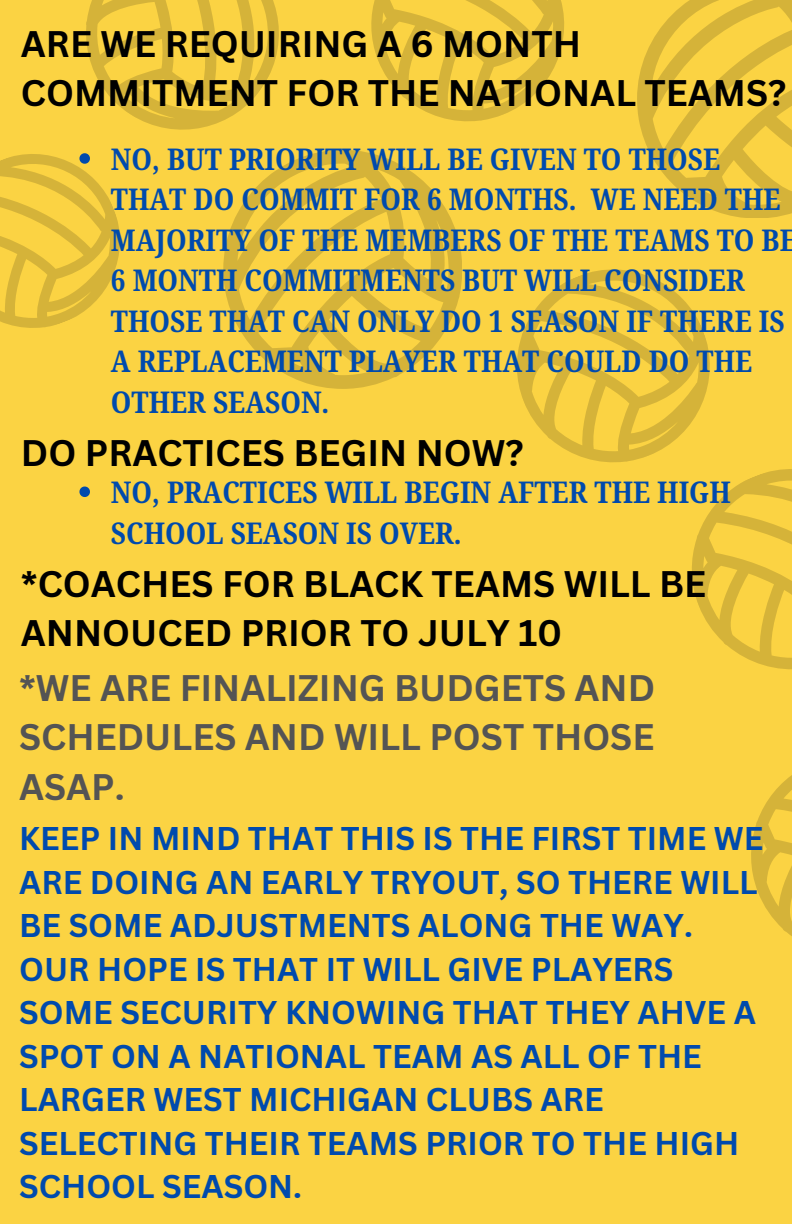
<style>
.page{position:relative;width:792px;height:1224px;background:#fbd343}
.page>*{position:absolute;margin:0;border:0;box-sizing:border-box;transform-origin:0 0}
.t1{font:700 36px/49.6px "Canva Sans";color:#000}
.t2{font:700 36px/49.6px "Canva Sans";color:#545454;text-align:justify}
.t3{font:700 32px/43.6px "Canva Sans";color:#004aad}
.t4{font:700 30px/40.4px "Noto Serif Ethiopic Condensed";color:#004aad}
</style>
<div class="page">
<svg style="left:86px;top:0;width:193px;height:130px"></svg>
<svg style="left:371px;top:0;width:193px;height:122px"></svg>
<svg style="left:637px;top:0;width:155px;height:218px"></svg>
<svg style="left:223px;top:150px;width:239px;height:238px"></svg>
<svg style="left:517px;top:269px;width:193px;height:194px"></svg>
<svg style="left:662px;top:439px;width:130px;height:231px"></svg>
<svg style="left:751px;top:775px;width:41px;height:161px"></svg>
<svg style="left:0;top:128px;width:146px;height:200px"></svg>
<svg style="left:79px;top:487px;width:11px;height:10px"></svg>
<p class="t1" style="left:21px;top:18px;width:767px">ARE WE REQUIRING A 6 MONTH<br>COMMITMENT FOR THE NATIONAL TEAMS?</p>
<p class="t4" style="left:111px;top:138px;width:687px">NO, BUT PRIORITY WILL BE GIVEN TO THOSE THAT DO COMMIT FOR 6 MONTHS. WE NEED THE MAJORITY OF THE MEMBERS OF THE TEAMS TO BE 6 MONTH COMMITMENTS BUT WILL CONSIDER THOSE THAT CAN ONLY DO 1 SEASON IF THERE IS A REPLACEMENT PLAYER THAT COULD DO THE OTHER SEASON.</p>
<p class="t1" style="left:21px;top:427px;width:504px">DO PRACTICES BEGIN NOW?</p>
<h1 class="t4" style="left:111px;top:471px;width:622px">NO, PRACTICES WILL BEGIN AFTER THE HIGH<br>SCHOOL SEASON IS OVER.</h1>
<p class="t1" style="left:21px;top:558px;width:687px">*COACHES FOR BLACK TEAMS WILL BE<br>ANNOUCED PRIOR TO JULY 10</p>
<p class="t2" style="left:19px;top:662px;width:638px">*WE ARE FINALIZING BUDGETS AND SCHEDULES AND WILL POST THOSE ASAP.</p>
<p class="t3" style="left:19px;top:816px;width:746px">KEEP IN MIND THAT THIS IS THE FIRST TIME WE ARE DOING AN EARLY TRYOUT, SO THERE WILL BE SOME ADJUSTMENTS ALONG THE WAY.<br>OUR HOPE IS THAT IT WILL GIVE PLAYERS SOME SECURITY KNOWING THAT THEY AHVE A SPOT ON A NATIONAL TEAM AS ALL OF THE LARGER WEST MICHIGAN CLUBS ARE SELECTING THEIR TEAMS PRIOR TO THE HIGH SCHOOL SEASON.</p>
</div>
